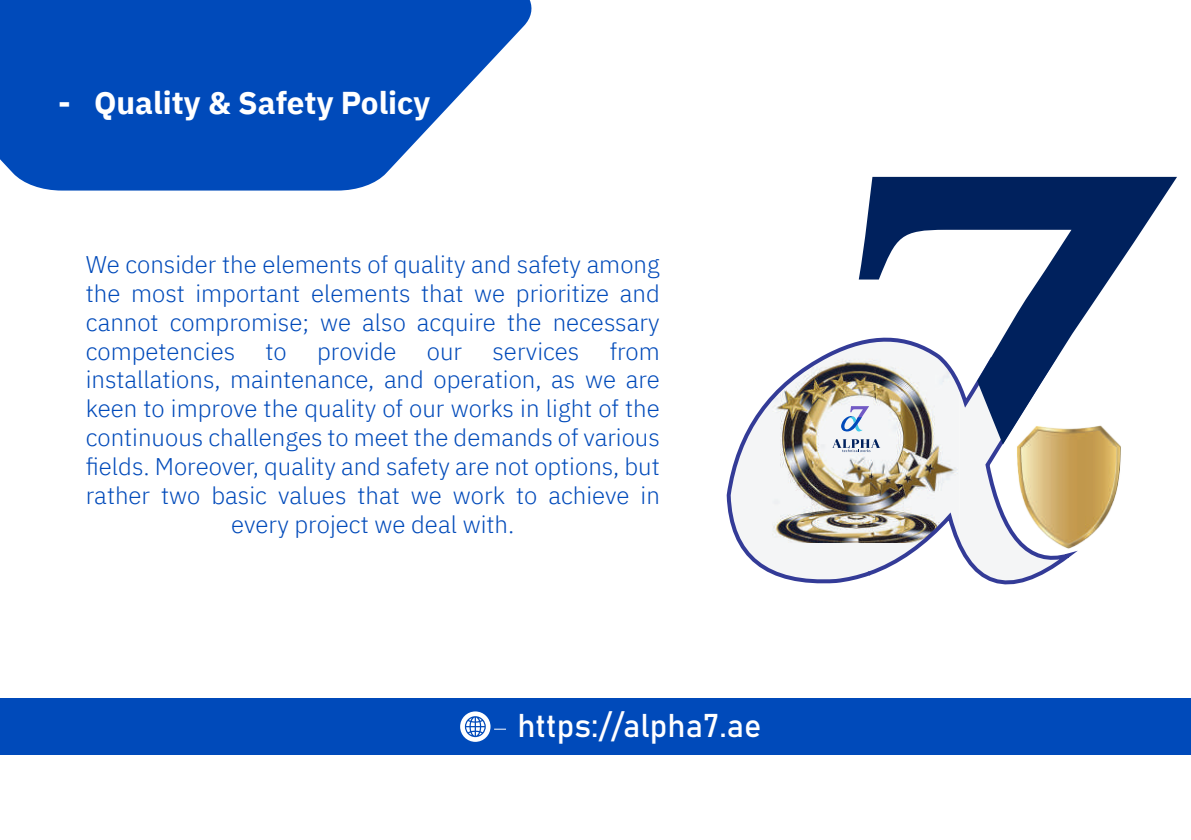
<style>
.page{position:relative;width:1191px;height:840px;background:#fff}
.page>*{position:absolute;margin:0;border:0;box-sizing:border-box;transform-origin:0 0}
.t1{font:32.6px "Bahnschrift";color:#fff}
.t2{font:700 31.4px "IBM Plex Sans Arabic";color:#fff}
.t3{font:300 24px/28.8px "IBM Plex Sans Arabic";color:#004aba;text-align:justify}
</style>
<div class="page">
<div style="left:0;top:698px;width:1191px;height:56px;background:#004aba"></div>
<svg style="left:0;top:0;width:532px;height:190px;background:#2464c3"></svg>
<img style="left:726px;top:341px;width:352px;height:244px">
<svg style="left:858px;top:177px;width:319px;height:267px"></svg>
<svg style="left:832px;top:439px;width:48px;height:13px"></svg>
<svg style="left:841px;top:406px;width:28px;height:26px"></svg>
<img style="left:1015px;top:424px;width:106px;height:125px">
<svg style="left:460px;top:711px;width:30px;height:30px"></svg>
<svg style="left:465px;top:715px;width:21px;height:21px"></svg>
<h2 class="t2" style="left:58px;top:85px;width:374px">- Quality &amp; Safety Policy</h2>
<p class="t3" style="left:86px;top:250px;width:575px">We consider the elements of quality and safety among the most important elements that we prioritize and cannot compromise; we also acquire the necessary competencies</p>
<p class="t3" style="left:266px;top:336px;width:23px">to</p>
<p class="t3" style="left:317px;top:336px;width:81px">provide</p>
<p class="t3" style="left:427px;top:336px;width:37px">our</p>
<p class="t3" style="left:492px;top:336px;width:88px">services</p>
<p class="t3" style="left:610px;top:336px;width:52px">from</p>
<p class="t3" style="left:86px;top:365px;width:575px">installations, maintenance, and operation, as we are</p>
<p class="t3" style="left:86px;top:394px;width:575px">keen to improve the quality of our works in light of the</p>
<p class="t3" style="left:86px;top:423px;width:575px">continuous challenges to meet the demands of various</p>
<p class="t3" style="left:86px;top:452px;width:575px">fields. Moreover, quality and safety are not options, but</p>
<p class="t3" style="left:86px;top:480px;width:575px">rather two basic values that we work to achieve in</p>
<p class="t3" style="left:231px;top:509px;width:285px">every project we deal with.</p>
<h1 class="t1" style="left:517px;top:700px;width:245px">https://alpha7.ae</h1>
</div>
